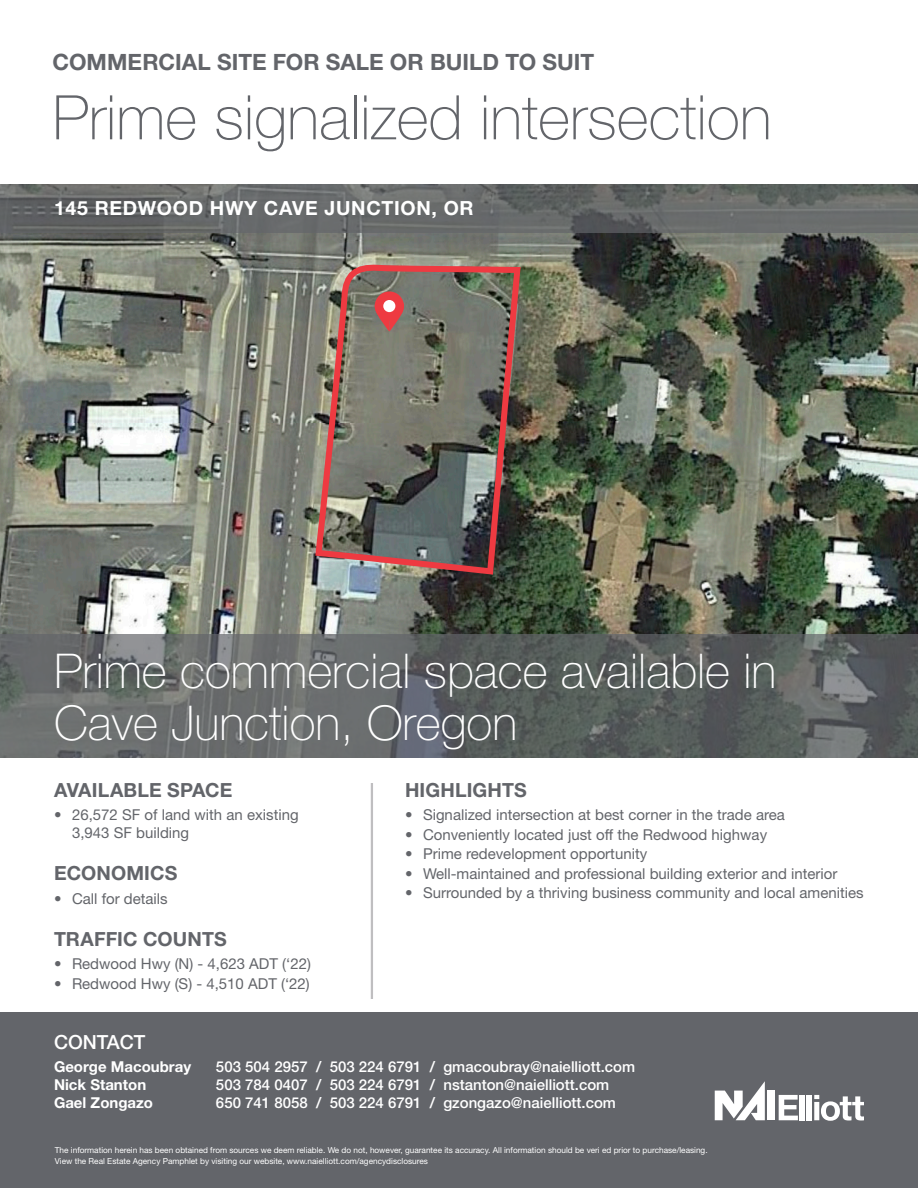
<style>
.page{position:relative;width:918px;height:1188px;background:#fff}
.page>*{position:absolute;margin:0;border:0;box-sizing:border-box;transform-origin:0 0}
.GRAY_-_Headline_46pt_Thin{font:100 61.5px "Helvetica Neue LT Std";color:#63656a}
.WHITE_30pt_35pt_Sub-head{font:100 48px/52.5px "Helvetica Neue LT Std";color:#fff}
.GRAY_-_Headline_46pt_Thin-2{font:700 22.5px "Helvetica Neue LT Std";color:#63656a}
.GRAY_subhead_13_PT_BOLD{font:700 19.5px "Helvetica Neue LT Std";letter-spacing:.005em;color:#63656a}
.WHITE_page_1_address{font:700 19.5px "Helvetica Neue LT Std";letter-spacing:.035em;color:#fff}
.t1{font:500 19.5px "Helvetica Neue LT Std";color:#fff}
.t2{font:15px/18px "Helvetica Neue LT Std";color:#63656a}
.t3{font:500 15px "Helvetica Neue LT Std";color:#fff}
.t4{font:700 15px "Helvetica Neue LT Std";color:#fff}
.t5{font:8.25px/10.5px "Helvetica Neue LT Std";color:#fff}
</style>
<div class="page">
<div style="left:0;top:1012px;width:918px;height:176px;background:#63656a"></div>
<div style="left:767px;top:1091px;width:8px;height:29px;background:#fff"></div>
<svg style="left:715px;top:1081px;width:50px;height:39px"></svg>
<svg style="left:779px;top:1095px;width:19px;height:25px"></svg>
<div style="left:800px;top:1095px;width:5px;height:25px;background:#fff"></div>
<div style="left:807px;top:1095px;width:5px;height:25px;background:#fff"></div>
<svg style="left:814px;top:1095px;width:50px;height:26px"></svg>
<img style="left:0;top:233px;width:918px;height:401px">
<svg style="left:0;top:184px;width:918px;height:49px;background:#666968"></svg>
<svg style="left:0;top:634px;width:918px;height:124px;background:#616565"></svg>
<hr style="left:371px;top:783px;width:2px;height:216px;background:#bfbec0">
<img style="left:313px;top:262px;width:211px;height:316px">
<p class="GRAY_-_Headline_46pt_Thin-2" style="left:52px;top:48px;width:543px">COMMERCIAL SITE FOR SALE OR BUILD TO SUIT</p>
<p class="GRAY_-_Headline_46pt_Thin" style="left:52px;top:82px;width:721px">Prime signalized intersection</p>
<p class="WHITE_page_1_address" style="left:54px;top:196px;width:421px">145 REDWOOD HWY CAVE JUNCTION, OR</p>
<p class="WHITE_30pt_35pt_Sub-head" style="left:54px;top:644px;width:724px">Prime commercial space available in<br>Cave Junction, Oregon</p>
<p class="GRAY_subhead_13_PT_BOLD" style="left:54px;top:778px;width:180px">AVAILABLE SPACE</p>
<p class="t2" style="left:72px;top:806px;width:228px;text-indent:-18px">• 26,572 SF of land with an existing<br>3,943 SF building</p>
<p class="GRAY_subhead_13_PT_BOLD" style="left:54px;top:861px;width:125px">ECONOMICS</p>
<p class="t2" style="left:54px;top:889px;width:115px">• Call for details</p>
<p class="GRAY_subhead_13_PT_BOLD" style="left:54px;top:927px;width:174px">TRAFFIC COUNTS</p>
<p class="t2" style="left:54px;top:955px;width:258px">• Redwood Hwy (N) - 4,623 ADT (‘22)</p>
<p class="t2" style="left:54px;top:974px;width:257px">• Redwood Hwy (S) - 4,510 ADT (‘22)</p>
<p class="GRAY_subhead_13_PT_BOLD" style="left:405px;top:778px;width:123px">HIGHLIGHTS</p>
<p class="t2" style="left:405px;top:806px;width:381px">• Signalized intersection at best corner in the trade area</p>
<p class="t2" style="left:405px;top:825px;width:364px">• Conveniently located just off the Redwood highway</p>
<p class="t2" style="left:405px;top:845px;width:244px">• Prime redevelopment opportunity</p>
<p class="t2" style="left:405px;top:864px;width:434px">• Well-maintained and professional building exterior and interior</p>
<p class="t2" style="left:405px;top:884px;width:460px">• Surrounded by a thriving business community and local amenities</p>
<h3 class="t1" style="left:54px;top:1031px;width:93px">CONTACT</h3>
<p class="t4" style="left:54px;top:1057px;width:139px">George Macoubray</p>
<p class="t3" style="left:216px;top:1057px;width:421px">503 504 2957 / 503 224 6791 / gmacoubray@naielliott.com</p>
<p class="t4" style="left:54px;top:1075px;width:94px">Nick Stanton</p>
<p class="t3" style="left:216px;top:1075px;width:395px">503 784 0407 / 503 224 6791 / nstanton@naielliott.com</p>
<p class="t4" style="left:54px;top:1093px;width:101px">Gael Zongazo</p>
<p class="t3" style="left:216px;top:1093px;width:402px">650 741 8058 / 503 224 6791 / gzongazo@naielliott.com</p>
<p class="t5" style="left:55px;top:1145px;width:654px">The information herein has been obtained from sources we deem reliable. We do not, however, guarantee its accuracy. All information should be veri ed prior to purchase/leasing.<br>View the Real Estate Agency Pamphlet by visiting our website, www.naielliott.com/agencydisclosures</p>
</div>
